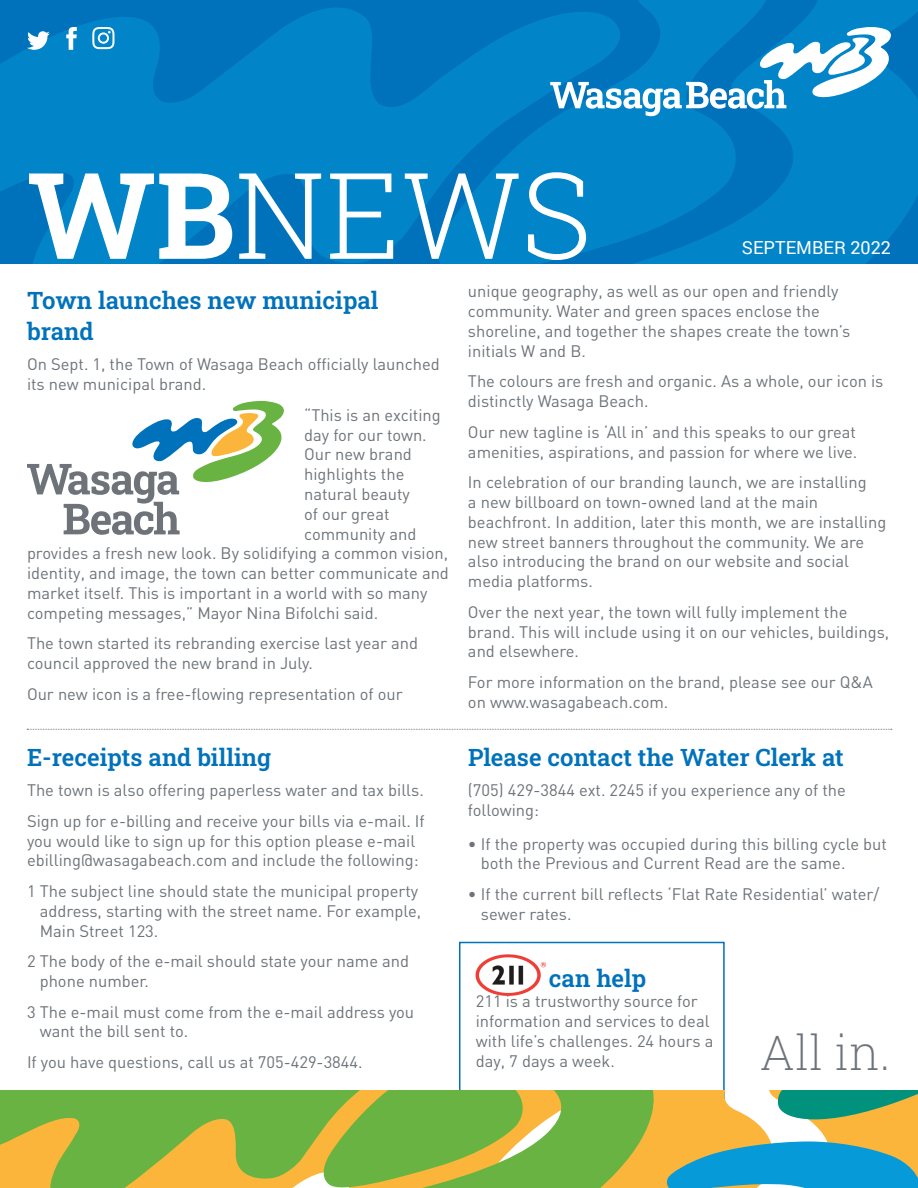
<style>
.page{position:relative;width:918px;height:1188px;background:#fff}
.page>*{position:absolute;margin:0;border:0;box-sizing:border-box;transform-origin:0 0}
.t1{font:300 120px "Roboto Slab";color:#fff}
.t2{font:48px "Roboto Slab";color:#6d7379}
.t3{font:24px/30.6px "Roboto Slab";color:#0072bc}
.t4{font:18px "Roboto";color:#fff}
.t5{font:16.5px/19.8px "DIN";color:#6d7379}
.s1{font-weight:400}
</style>
<div class="page">
<svg style="left:845px;top:0;width:73px;height:264px;background:#0180c6"></svg>
<svg style="left:0;top:0;width:432px;height:264px;background:#017ec4"></svg>
<svg style="left:432px;top:0;width:413px;height:264px;background:#017fc5"></svg>
<svg style="left:550px;top:27px;width:341px;height:89px"></svg>
<svg style="left:27px;top:31px;width:23px;height:19px"></svg>
<svg style="left:66px;top:27px;width:11px;height:23px"></svg>
<svg style="left:27px;top:401px;width:257px;height:134px"></svg>
<svg style="left:27px;top:729px;width:865px;height:1px"></svg>
<div style="left:459px;top:942px;width:266px;height:168px;border:2px solid #0072bc"></div>
<img style="left:476px;top:954px;width:69px;height:42px">
<svg style="left:0;top:1090px;width:235px;height:98px;background:#9db33f"></svg>
<svg style="left:235px;top:1090px;width:683px;height:98px;background:#8ab361"></svg>
<svg style="left:92px;top:27px;width:22px;height:22px"></svg>
<h1 class="t1" style="left:27px;top:133px;width:566px"><span class="s1">WB</span>NEWS</h1>
<p class="t4" style="left:742px;top:235px;width:151px">SEPTEMBER 2022</p>
<h3 class="t3" style="left:27px;top:285px;width:353px">Town launches new municipal brand</h3>
<p class="t5" style="left:27px;top:354px;width:414px">On Sept. 1, the Town of Wasaga Beach officially launched its new municipal brand.</p>
<p class="t5" style="left:304px;top:405px;width:138px">“This is an exciting</p>
<p class="t5" style="left:304px;top:424px;width:124px">day for our town.</p>
<p class="t5" style="left:304px;top:444px;width:109px">Our new brand</p>
<p class="t5" style="left:304px;top:464px;width:102px">highlights the</p>
<p class="t5" style="left:304px;top:484px;width:107px">natural beauty</p>
<p class="t5" style="left:304px;top:504px;width:87px">of our great</p>
<p class="t5" style="left:304px;top:523px;width:114px">community and</p>
<p class="t5" style="left:27px;top:543px;width:423px">provides a fresh new look. By solidifying a common vision,</p>
<p class="t5" style="left:27px;top:563px;width:423px">identity, and image, the town can better communicate and</p>
<p class="t5" style="left:27px;top:583px;width:402px">market itself. This is important in a world with so many</p>
<p class="t5" style="left:27px;top:603px;width:353px">competing messages,” Mayor Nina Bifolchi said.</p>
<p class="t5" style="left:27px;top:633px;width:393px">The town started its rebranding exercise last year and council approved the new brand in July.</p>
<p class="t5" style="left:27px;top:684px;width:377px">Our new icon is a free-flowing representation of our</p>
<h3 class="t3" style="left:27px;top:741px;width:245px">E-receipts and billing</h3>
<p class="t5" style="left:27px;top:775px;width:399px;line-height:30.6px">The town is also offering paperless water and tax bills.<br>Sign up for e-billing and receive your bills via e-mail. If</p>
<p class="t5" style="left:27px;top:831px;width:393px">you would like to sign up for this option please e-mail ebilling@wasagabeach.com and include the following:</p>
<p class="t5" style="left:40px;top:881px;width:383px;text-indent:-13px">1 The subject line should state the municipal property address, starting with the street name. For example,<br>Main Street 123.</p>
<p class="t5" style="left:40px;top:951px;width:371px;text-indent:-13px">2 The body of the e-mail should state your name and phone number.</p>
<p class="t5" style="left:40px;top:1002px;width:376px;text-indent:-13px">3 The e-mail must come from the e-mail address you want the bill sent to.</p>
<p class="t5" style="left:27px;top:1052px;width:337px">If you have questions, call us at 705-429-3844.</p>
<p class="t5" style="left:468px;top:281px;width:384px">unique geography, as well as our open and friendly community. Water and green spaces enclose the shoreline, and together the shapes create the town’s initials W and B.</p>
<p class="t5" style="left:468px;top:371px;width:417px">The colours are fresh and organic. As a whole, our icon is distinctly Wasaga Beach.</p>
<p class="t5" style="left:468px;top:422px;width:391px">Our new tagline is ‘All in’ and this speaks to our great amenities, aspirations, and passion for where we live.</p>
<p class="t5" style="left:468px;top:472px;width:420px">In celebration of our branding launch, we are installing<br>a new billboard on town-owned land at the main beachfront. In addition, later this month, we are installing new street banners throughout the community. We are also introducing the brand on our website and social media platforms.</p>
<p class="t5" style="left:468px;top:602px;width:423px">Over the next year, the town will fully implement the brand. This will include using it on our vehicles, buildings, and elsewhere.</p>
<p class="t5" style="left:468px;top:672px;width:406px">For more information on the brand, please see our Q&amp;A on www.wasagabeach.com.</p>
<h3 class="t3" style="left:468px;top:741px;width:377px">Please contact the Water Clerk at</h3>
<p class="t5" style="left:468px;top:780px;width:379px">(705) 429-3844 ext. 2245 if you experience any of the following:</p>
<p class="t5" style="left:481px;top:834px;width:408px;text-indent:-13px">• If the property was occupied during this billing cycle but both the Previous and Current Read are the same.</p>
<p class="t5" style="left:481px;top:884px;width:400px;text-indent:-13px">• If the current bill reflects ‘Flat Rate Residential’ water/ sewer rates.</p>
<h3 class="t3" style="left:549px;top:963px;width:99px">can help</h3>
<p class="t5" style="left:476px;top:991px;width:239px">211 is a trustworthy source for information and services to deal with life’s challenges. 24 hours a day, 7 days a week.</p>
<h2 class="t2" style="left:760px;top:1020px;width:132px">All in.</h2>
</div>
